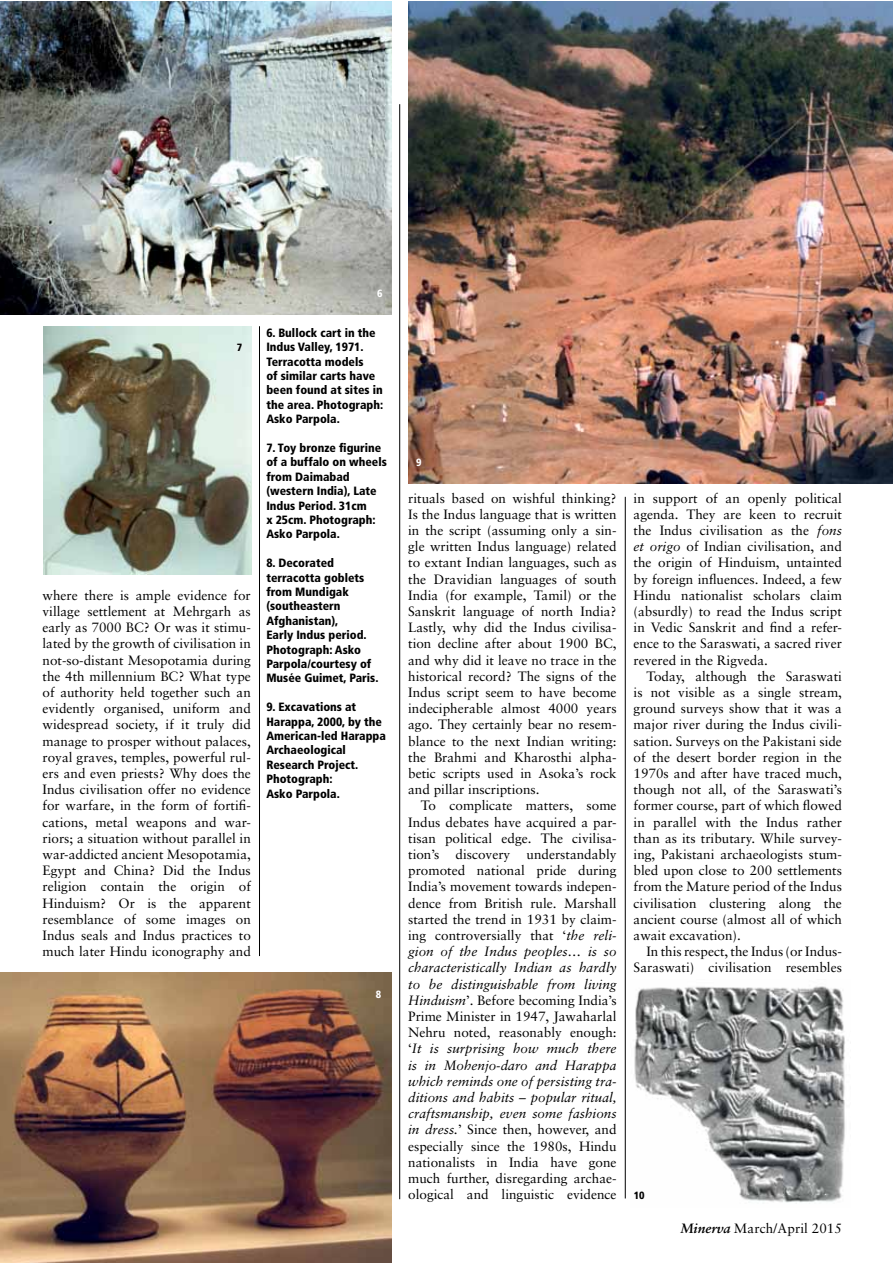
<style>
.page{position:relative;width:893px;height:1263px;background:#fff}
.page>*{position:absolute;margin:0;border:0;box-sizing:border-box;transform-origin:0 0}
.t1{font:13.5px/16.2px "Sabon LT";color:#000;text-align:justify}
.t2{font:900 condensed 12px/14.4px "Frutiger LT Std";color:#000}
.t3{font:900 condensed 10.5px "Frutiger LT Std";color:#fff}
.t4{font:900 condensed 10.5px "Frutiger LT Std";color:#000}
.s1{font-style:italic}
.s2{font-weight:700;font-style:italic}
</style>
<div class="page">
<hr style="left:259px;top:326px;width:1px;height:630px;background:#000">
<hr style="left:399px;top:104px;width:1px;height:1095px;background:#000">
<img style="left:408px;top:1px;width:484px;height:482px">
<img style="left:0;top:973px;width:391px;height:290px">
<img style="left:634px;top:986px;width:211px;height:217px">
<img style="left:0;top:1px;width:391px;height:313px">
<img style="left:43px;top:326px;width:208px;height:248px">
<hr style="left:625px;top:497px;width:1px;height:701px;background:#000">
<p class="t4" style="left:237px;top:341px;width:7px">7</p>
<p class="t1" style="left:43px;top:587px;width:210px">where there is ample evidence for village settlement at Mehrgarh as early as 7000 BC? Or was it stimu&shy;lated by the growth of civilisation in not-so-distant Mesopotamia during the 4th millennium BC? What type of authority held together such an evidently organised, uniform and widespread society, if it truly did manage to prosper without palaces, royal graves, temples, powerful rul&shy;ers and even priests? Why does the Indus civilisation offer no evidence for warfare, in the form of fortifi&shy;cations, metal weapons and war&shy;riors; a situation without parallel in war-addicted ancient Mesopotamia, Egypt and China? Did the Indus religion contain the origin of Hinduism? Or is the apparent resemblance of some images on Indus seals and Indus practices to much later Hindu iconography and</p>
<p class="t3" style="left:377px;top:287px;width:7px">6</p>
<p class="t2" style="left:266px;top:325px;width:118px">6. Bullock cart in the<br>Indus Valley, 1971.<br>Terracotta models<br>of similar carts have been found at sites in the area. Photograph:<br>Asko Parpola.</p>
<p class="t2" style="left:266px;top:441px;width:122px">7. Toy bronze figurine of a buffalo on wheels from Daimabad (western India), Late<br>Indus Period. 31cm<br>x 25cm. Photograph:<br>Asko Parpola.</p>
<p class="t2" style="left:266px;top:556px;width:114px">8. Decorated terracotta goblets from Mundigak (southeastern<br>Afghanistan),<br>Early Indus period.<br>Photograph: Asko<br>Parpola/courtesy of<br>Musée Guimet, Paris.</p>
<p class="t2" style="left:266px;top:700px;width:121px">9. Excavations at<br>Harappa, 2000, by the<br>American-led Harappa<br>Archaeological<br>Research Project.<br>Photograph:<br>Asko Parpola.</p>
<p class="t3" style="left:376px;top:988px;width:7px">8</p>
<p class="t3" style="left:416px;top:456px;width:7px">9</p>
<p class="t1" style="left:408px;top:490px;width:210px">rituals based on wishful thinking?<br>Is the Indus language that is written in the script (assuming only a sin&shy;gle written Indus language) related to extant Indian languages, such as the Dravidian languages of south India (for example, Tamil) or the Sanskrit language of north India?<br>Lastly, why did the Indus civilisa&shy;tion decline after about 1900 BC, and why did it leave no trace in the historical record? The signs of the Indus script seem to have become indecipherable almost 4000 years ago. They certainly bear no resem&shy;blance to the next Indian writing: the Brahmi and Kharosthi alpha&shy;betic scripts used in Asoka’s rock and pillar inscriptions.</p>
<p class="t1" style="left:408px;top:797px;width:210px;text-indent:13px">To complicate matters, some Indus debates have acquired a par&shy;tisan political edge. The civilisa&shy;tion’s discovery understandably promoted national pride during India’s movement towards indepen&shy;dence from British rule. Marshall started the trend in 1931 by claim&shy;ing controversially that ‘<span class="s1">the reli&shy;gion of the Indus peoples… is so characteristically Indian as hardly to be distinguishable from living Hinduism</span>’. Before becoming India’s Prime Minister in 1947, Jawaharlal Nehru noted, reasonably enough: ‘<span class="s1">It is surprising how much there is in Mohenjo-daro and Harappa which reminds one of persisting tra&shy;ditions and habits – popular ritual, craftsmanship, even some fashions in dress.</span>’ Since then, however, and especially since the 1980s, Hindu nationalists in India have gone much further, disregarding archae&shy;ological and linguistic evidence</p>
<p class="t1" style="left:634px;top:490px;width:210px">in support of an openly political agenda. They are keen to recruit the Indus civilisation as the <span class="s1">fons et origo</span> of Indian civilisation, and the origin of Hinduism, untainted by foreign influences. Indeed, a few Hindu nationalist scholars claim (absurdly) to read the Indus script in Vedic Sanskrit and find a refer&shy;ence to the Saraswati, a sacred river revered in the Rigveda.</p>
<p class="t1" style="left:634px;top:668px;width:210px;text-indent:13px">Today, although the Saraswati is not visible as a single stream, ground surveys show that it was a major river during the Indus civili&shy;sation. Surveys on the Pakistani side of the desert border region in the 1970s and after have traced much, though not all, of the Saraswati’s former course, part of which flowed in parallel with the Indus rather than as its tributary. While survey&shy;ing, Pakistani archaeologists stum&shy;bled upon close to 200 settlements from the Mature period of the Indus civilisation clustering along the ancient course (almost all of which await excavation).</p>
<p class="t1" style="left:634px;top:943px;width:210px;text-align:right">In this respect, the Indus (or Indus-<br>Saraswati) civilisation resembles</p>
<p class="t4" style="left:634px;top:1189px;width:12px">10</p>
<p class="t1" style="left:681px;top:1220px;width:163px"><span class="s2">Minerva</span> March/April 2015</p>
</div>
